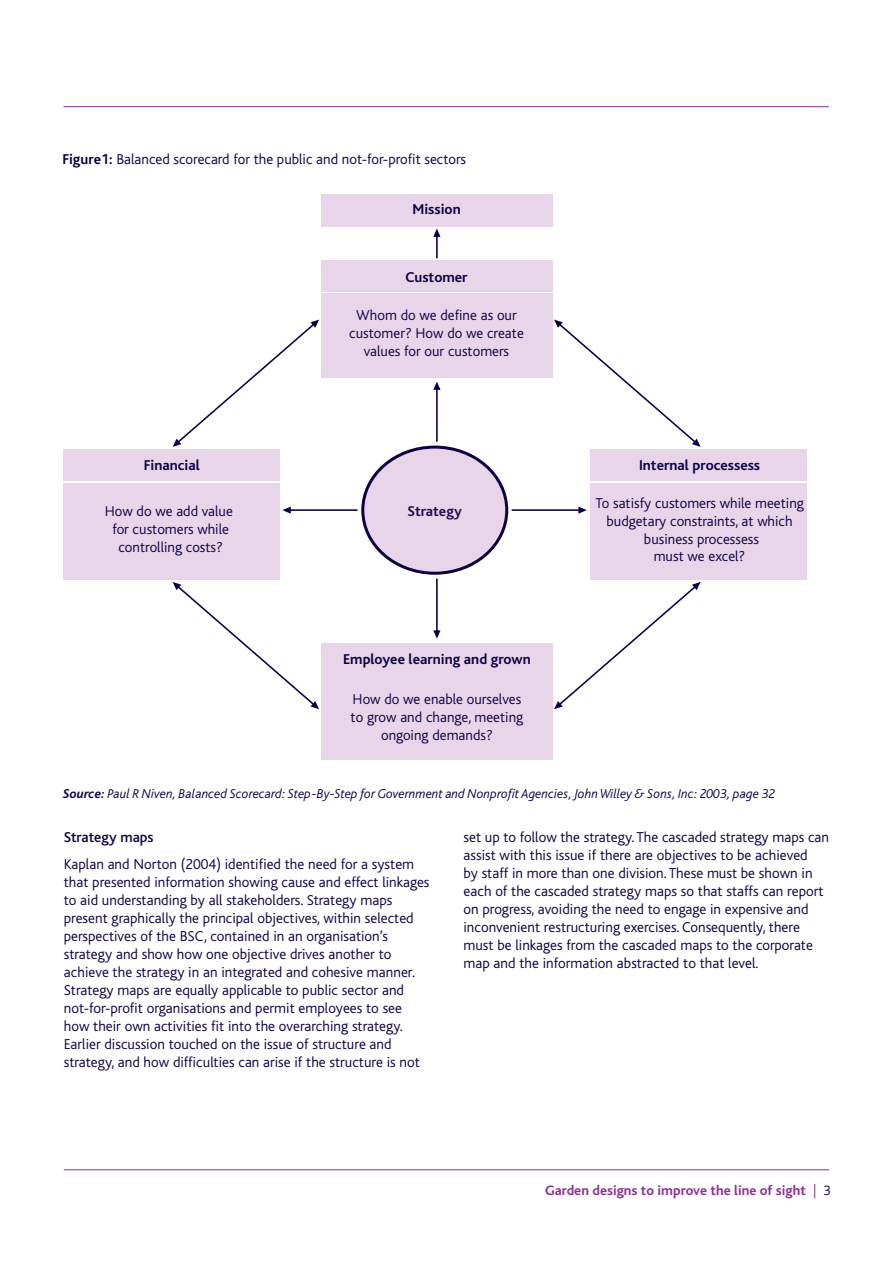
<style>
.page{position:relative;width:893px;height:1263px;background:#fff}
.page>*{position:absolute;margin:0;border:0;box-sizing:border-box;transform-origin:0 0}
.t1{font:300 15px/18px "Bliss";color:#0a0243}
.subheading{font:500 15px "Bliss";color:#0a0243}
.t2{font:300 14.85px/17.9px "Bliss";color:#0a0243;text-align:center}
.t3{font:700 14.85px "Bliss";color:#0a0243}
.t4{font:700 14.25px "Bliss";color:#8d2e92}
.t5{font:italic 300 13.5px "Bliss";color:#0a0243}
.s1{font-weight:700}
.s2{font-weight:300}
.s3{font-weight:300;color:#0a0243}
</style>
<div class="page">
<hr style="left:64px;top:1169px;width:765px;height:1px;background:#8d2e92">
<hr style="left:63px;top:106px;width:766px;height:1px;background:#8d2e92">
<div style="left:321px;top:261px;width:231px;height:31px;background:#e8d5e9"></div>
<div style="left:321px;top:194px;width:231px;height:33px;background:#e8d5e9"></div>
<div style="left:321px;top:294px;width:231px;height:84px;background:#e8d5e9"></div>
<div style="left:321px;top:676px;width:231px;height:84px;background:#e8d5e9"></div>
<div style="left:591px;top:449px;width:216px;height:31px;background:#e8d5e9"></div>
<div style="left:591px;top:483px;width:216px;height:96px;background:#e8d5e9"></div>
<div style="left:64px;top:449px;width:216px;height:31px;background:#e8d5e9"></div>
<div style="left:64px;top:483px;width:216px;height:96px;background:#e8d5e9"></div>
<svg style="left:433px;top:229px;width:7px;height:29px"></svg>
<svg style="left:173px;top:320px;width:528px;height:389px"></svg>
<p class="t2" style="left:62px;top:151px;width:405px"><span class="s1">Figure1:</span> Balanced scorecard for the public and not-for-profit sectors</p>
<p class="t3" style="left:412px;top:201px;width:50px">Mission</p>
<p class="t3" style="left:144px;top:457px;width:57px">Financial</p>
<p class="t2" style="left:105px;top:503px;width:130px">How do we add value for customers while controlling costs?</p>
<p class="t3" style="left:405px;top:269px;width:64px">Customer</p>
<p class="t2" style="left:349px;top:307px;width:176px">Whom do we define as our customer? How do we create values for our customers</p>
<p class="t3" style="left:408px;top:503px;width:56px">Strategy</p>
<p class="t3" style="left:343px;top:651px;width:189px">Employee learning and grown</p>
<p class="t2" style="left:351px;top:691px;width:174px">How do we enable ourselves to grow and change, meeting ongoing demands?</p>
<p class="t3" style="left:639px;top:457px;width:123px">Internal processess</p>
<p class="t2" style="left:595px;top:494px;width:210px">To satisfy customers while meeting budgetary constraints, at which business processess<br>must we excel?</p>
<p class="t5" style="left:63px;top:786px;width:714px"><span class="s1">Source:</span> Paul R Niven, Balanced Scorecard: Step-By-Step for Government and Nonprofit Agencies, John Willey &amp; Sons, Inc: 2003, page 32</p>
<p class="subheading" style="left:64px;top:829px;width:91px">Strategy maps</p>
<p class="t1" style="left:64px;top:855px;width:367px">Kaplan and Norton (2004) identified the need for a system that presented information showing cause and effect linkages to aid understanding by all stakeholders. Strategy maps present graphically the principal objectives, within selected perspectives of the BSC, contained in an organisation’s strategy and show how one objective drives another to achieve the strategy in an integrated and cohesive manner.<br>Strategy maps are equally applicable to public sector and not-for-profit organisations and permit employees to see how their own activities fit into the overarching strategy.<br>Earlier discussion touched on the issue of structure and strategy, and how difficulties can arise if the structure is not</p>
<p class="t1" style="left:463px;top:828px;width:367px">set up to follow the strategy. The cascaded strategy maps can assist with this issue if there are objectives to be achieved<br>by staff in more than one division. These must be shown in each of the cascaded strategy maps so that staffs can report on progress, avoiding the need to engage in expensive and inconvenient restructuring exercises. Consequently, there must be linkages from the cascaded maps to the corporate map and the information abstracted to that level.</p>
<p class="t4" style="left:545px;top:1183px;width:287px">Garden designs to improve the line of sight <span class="s2">|</span> <span class="s3">3</span></p>
</div>
